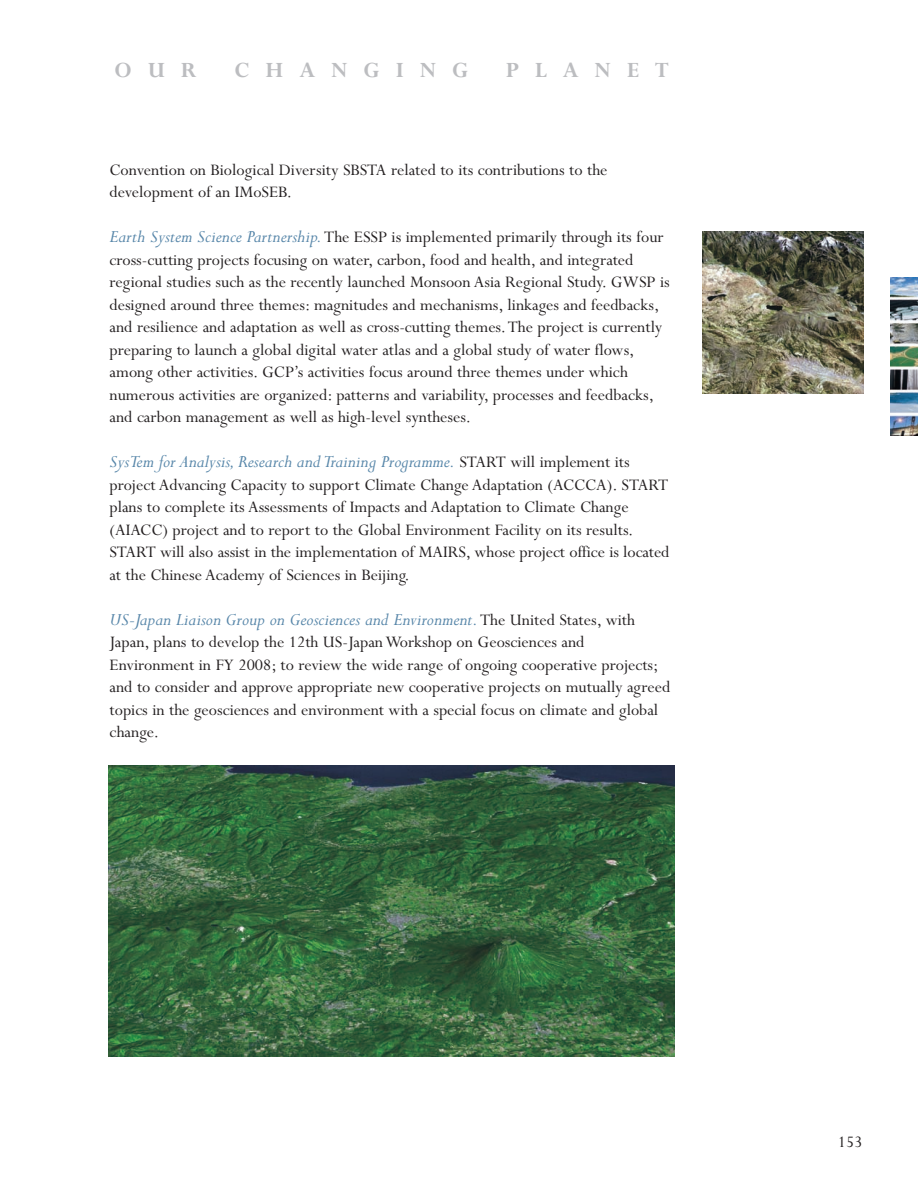
<style>
.page{position:relative;width:918px;height:1188px;background:#fff}
.page>*{position:absolute;margin:0;border:0;box-sizing:border-box;transform-origin:0 0}
.t1{font:24px "Perpetua Bold Os F";letter-spacing:.665em;color:#bcbdc0}
.t2{font:italic 19.5px "Perpetua";color:#5786a9}
.t3{font:18px/22.5px "Perpetua";color:#231f20}
.s1{font-style:italic;font-size:19.5px;color:#5786a9}
.s2{font-style:normal;font-size:18px;color:#231f20}
</style>
<div class="page">
<img style="left:891px;top:277px;width:27px;height:158px">
<img style="left:702px;top:231px;width:162px;height:162px">
<img style="left:108px;top:766px;width:567px;height:290px">
<h1 class="t1" style="left:115px;top:63px;width:84px">OUR</h1>
<h1 class="t1" style="left:234px;top:63px;width:235px">CHANGING</h1>
<h1 class="t1" style="left:506px;top:63px;width:164px">PLANET</h1>
<p class="t3" style="left:110px;top:160px;width:500px">Convention on Biological Diversity SBSTA related to its contributions to the development of an IMoSEB.</p>
<p class="t3" style="left:109px;top:228px;width:562px"><span class="s1">Earth System Science Partnership.</span>The ESSP is implemented primarily through its four cross-cutting projects focusing on water, carbon, food and health, and integrated regional studies such as the recently launched Monsoon Asia Regional Study. GWSP is designed around three themes: magnitudes and mechanisms, linkages and feedbacks, and resilience and adaptation as well as cross-cutting themes. The project is currently preparing to launch a global digital water atlas and a global study of water flows, among other activities. GCP’s activities focus around three themes under which numerous activities are organized: patterns and variability, processes and feedbacks, and carbon management as well as high-level syntheses.</p>
<p class="t2" style="left:110px;top:455px;width:522px">SysTem for Analysis, Research and Training Programme. <span class="s2">START will implement its</span></p>
<p class="t3" style="left:109px;top:475px;width:562px">project Advancing Capacity to support Climate Change Adaptation (ACCCA). START plans to complete its Assessments of Impacts and Adaptation to Climate Change (AIACC) project and to report to the Global Environment Facility on its results.<br>START will also assist in the implementation of MAIRS, whose project office is located at the Chinese Academy of Sciences in Beijing.</p>
<p class="t2" style="left:110px;top:613px;width:527px">US-Japan Liaison Group on Geosciences and Environment.<span class="s2">The United States, with</span></p>
<p class="t3" style="left:110px;top:633px;width:562px">Japan, plans to develop the 12th US-Japan Workshop on Geosciences and Environment in FY 2008; to review the wide range of ongoing cooperative projects; and to consider and approve appropriate new cooperative projects on mutually agreed topics in the geosciences and environment with a special focus on climate and global change.</p>
<p class="t3" style="left:838px;top:1132px;width:26px">153</p>
</div>
